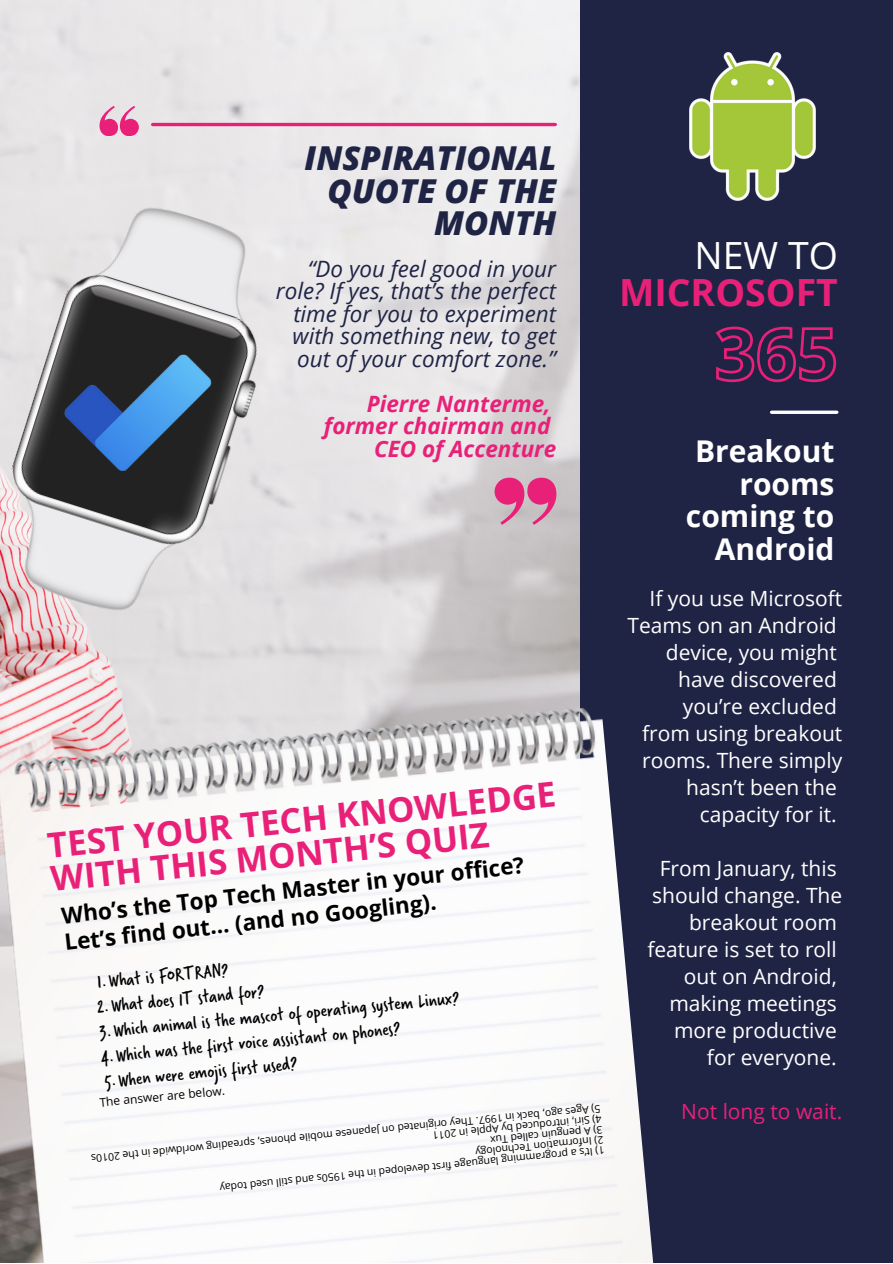
<style>
.page{position:relative;width:893px;height:1264px;background:#fff}
.page>*{position:absolute;margin:0;border:0;box-sizing:border-box;transform-origin:0 0}
.t1{font:700 37.5px "Open Sans";color:#e92078}
.t2{font:37.5px "Open Sans";color:#fff}
.t3{font:700 34.5px/33.6px "Open Sans";color:#e92078}
.t4{font:italic 800 33px/32.5px "Open Sans";color:#1f2445;text-align:right}
.t5{font:700 30px/32.5px "Open Sans";color:#fff;text-align:right}
.t6{font:italic 22.5px/22.5px "Open Sans";color:#1f2445;text-align:right}
.t7{font:700 22.5px/27.3px "Open Sans";color:#000}
.t8{font:italic 700 22.5px/22.5px "Open Sans";color:#e92078;text-align:right}
.t9{font:21px/27px "Open Sans";color:#fff;text-align:right}
.t10{font:21px "Open Sans";color:#e92078}
.t11{font:19.5px/24.9px "Verveine";color:#000}
.t12{font:12px "Open Sans";color:#000}
.t13{font:10.5px "Open Sans";color:#000}
</style>
<div class="page">
<img style="left:0;top:0;width:580px;height:669px">
<div style="left:580px;top:0;width:312px;height:1262px;background:#1f2445"></div>
<svg style="left:771px;top:410px;width:65px;height:4px"></svg>
<svg style="left:494px;top:477px;width:62px;height:48px;background:#d8709d"></svg>
<svg style="left:100px;top:106px;width:39px;height:30px"></svg>
<hr style="left:153px;top:123px;width:402px;height:3px;background:#e92078">
<img style="left:0;top:669px;width:653px;height:593px">
<img style="left:0;top:188px;width:298px;height:445px">
<img style="left:689px;top:52px;width:126px;height:148px">
<svg style="left:715px;top:326px;width:122px;height:57px"></svg>
<img style="left:58px;top:344px;width:162px;height:148px">
<h3 class="t4" style="left:304px;top:141px;width:253px">INSPIRATIONAL<br>QUOTE OF THE<br>MONTH</h3>
<p class="t6" style="left:276px;top:257px;width:282px">“Do you feel good in your role? If yes, that’s the perfect time for you to experiment with something new, to get out of your comfort zone.”</p>
<p class="t8" style="left:324px;top:391px;width:234px">Pierre Nanterme, former chairman and<br>CEO of Accenture</p>
<h2 class="t3" style="left:46px;top:828px;width:512px;rotate:-6deg">TEST YOUR TECH KNOWLEDGE<br>WITH THIS MONTH’S QUIZ</h2>
<p class="t7" style="left:60px;top:900px;width:466px;rotate:-6deg">Who’s the Top Tech Master in your office?<br>Let’s find out… (and no Googling).</p>
<p class="t11" style="left:94px;top:969px;width:363px;rotate:-5deg">1.What is FORTRAN?<br>2.What does IT stand for?<br>3.Which animal is the mascot of operating system Linux?<br>4.Which was the first voice assistant on phones?<br>5.When were emojis first used?</p>
<p class="t12" style="left:99px;top:1093px;width:127px;rotate:-5deg">The answer are below.</p>
<p class="t13" style="left:605px;top:1156px;width:388px;rotate:174deg">1) It’s a programming language first developed in the 1950s and still used today</p>
<p class="t13" style="left:601px;top:1114px;width:513px;rotate:174deg">5) Ages ago, back in 1997. They originated on Japanese mobile phones, spreading worldwide in the 2010s</p>
<p class="t13" style="left:602px;top:1125px;width:171px;rotate:174deg">4) Siri, introduced by Apple in 2011</p>
<p class="t13" style="left:603px;top:1136px;width:114px;rotate:174deg">3) A penguin called Tux</p>
<p class="t13" style="left:604px;top:1146px;width:130px;rotate:174deg">2) Information Technology</p>
<h1 class="t2" style="left:694px;top:229px;width:145px">NEW TO</h1>
<h1 class="t1" style="left:619px;top:266px;width:220px">MICROSOFT</h1>
<h3 class="t5" style="left:686px;top:434px;width:150px">Breakout rooms coming to<br>Android</h3>
<p class="t9" style="left:627px;top:584px;width:216px">If you use Microsoft<br>Teams on an Android device, you might have discovered you’re excluded<br>from using breakout rooms. There simply hasn’t been the capacity for it.</p>
<p class="t9" style="left:647px;top:854px;width:196px">From January, this should change. The breakout room feature is set to roll out on Android, making meetings more productive for everyone.</p>
<p class="t10" style="left:681px;top:1096px;width:162px">Not long to wait.</p>
</div>
